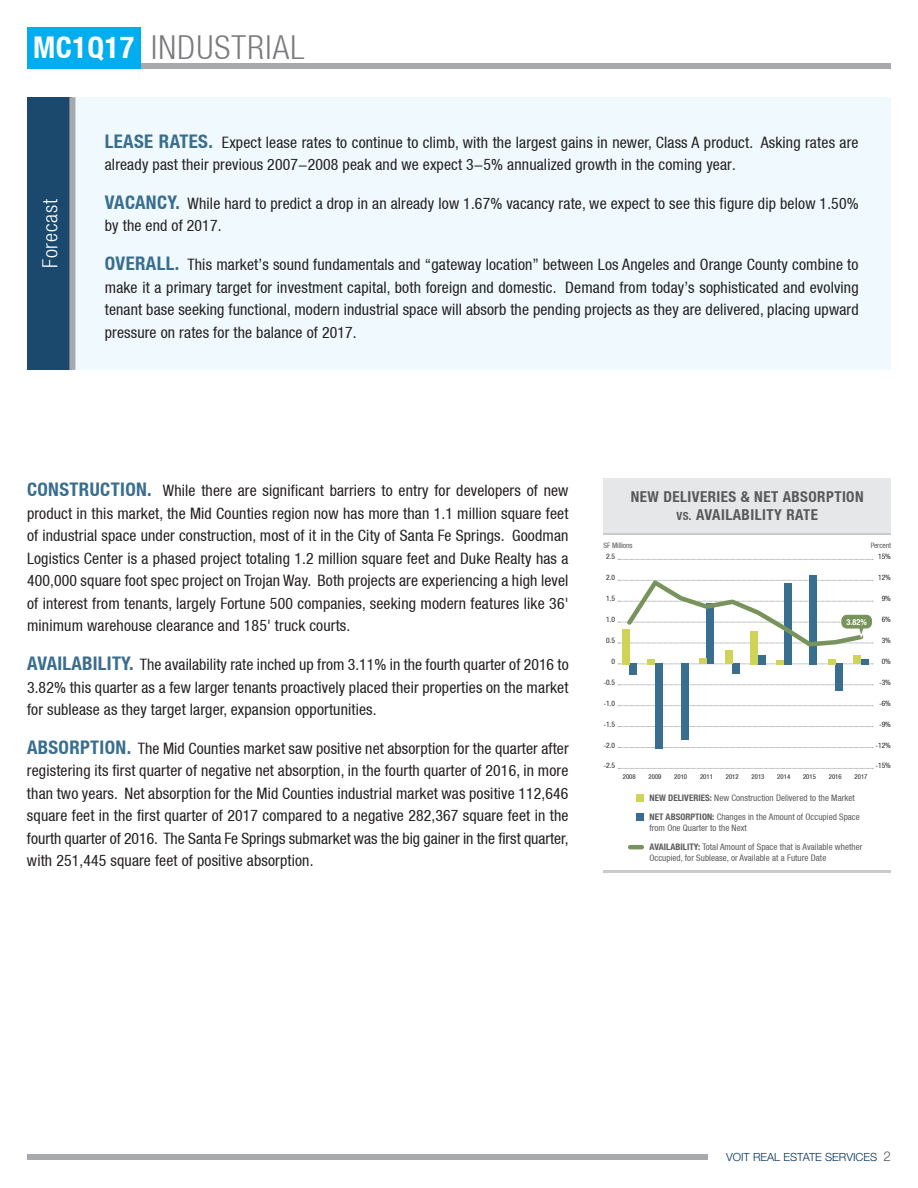
<style>
.page{position:relative;width:918px;height:1188px;background:#fff}
.page>*{position:absolute;margin:0;border:0;box-sizing:border-box;transform-origin:0 0}
.t1{font:300 condensed 33px "Helvetica Neue LT";letter-spacing:.04em;color:#797a7d}
.t2{font:300 condensed 21px "Helvetica Neue LT";color:#fff}
.t3{font:condensed 15.75px/22.5px "Helvetica Neue LT";letter-spacing:.01em;color:#231f20;text-align:justify}
.t4{font:700 condensed 15px/18px "Helvetica Neue LT";letter-spacing:.03em;color:#58595b;text-align:center}
.t5{font:300 11.25px "Helvetica Neue LT Std";color:#003055}
.t6{font:condensed 9px/19.5px "Helvetica Neue LT";letter-spacing:.005em;color:#58595b}
.t7{font:700 condensed 8.25px "Helvetica Neue LT";color:#fff}
.t8{font:condensed 7.5px "Helvetica Neue LT";color:#231f20;scale:.5 1}
.t9{font:condensed 7.5px "Helvetica Neue LT";color:#231f20}
.t10{font:condensed 7.5px "Helvetica Neue LT";letter-spacing:-.015em;color:#58595b}
.t11{font:condensed 6.75px "Helvetica Neue LT";color:#231f20}
.s1{font-weight:700;font-size:30px;color:#fff}
.s2{font-weight:700;font-size:18.75px;color:#396e8e}
.s3{font-size:11.25px}
.s4{font-weight:700}
.s5{font-size:13.5px;color:#58595b}
</style>
<div class="page">
<div style="left:27px;top:63px;width:864px;height:6px;background:#a7a9ac"></div>
<div style="left:27px;top:1154px;width:680px;height:5px;background:#a7a9ac"></div>
<div style="left:27px;top:27px;width:113px;height:42px;background:#00aeef"></div>
<hr style="left:604px;top:532px;width:287px;height:3px;background:#c9cacc">
<hr style="left:604px;top:870px;width:287px;height:3px;background:#c9cacc">
<div style="left:604px;top:478px;width:287px;height:54px;background:#e6e7e8"></div>
<svg style="left:618px;top:559px;width:255px;height:1px"></svg>
<svg style="left:618px;top:685px;width:255px;height:1px"></svg>
<svg style="left:618px;top:705px;width:255px;height:1px"></svg>
<svg style="left:618px;top:726px;width:255px;height:1px"></svg>
<svg style="left:618px;top:747px;width:255px;height:1px"></svg>
<svg style="left:618px;top:768px;width:255px;height:1px"></svg>
<div style="left:637px;top:794px;width:7px;height:7px;background:#d0d456"></div>
<div style="left:637px;top:813px;width:7px;height:8px;background:#396e8e"></div>
<hr style="left:630px;top:845px;width:12px;height:4px;background:#78935b">
<div style="left:629px;top:664px;width:8px;height:11px;background:#396e8e"></div>
<div style="left:622px;top:629px;width:7px;height:35px;background:#d0d456"></div>
<div style="left:655px;top:664px;width:8px;height:85px;background:#396e8e"></div>
<div style="left:681px;top:664px;width:7px;height:76px;background:#396e8e"></div>
<div style="left:707px;top:604px;width:7px;height:60px;background:#396e8e"></div>
<div style="left:699px;top:658px;width:8px;height:6px;background:#d0d456"></div>
<div style="left:732px;top:664px;width:8px;height:10px;background:#396e8e"></div>
<div style="left:725px;top:651px;width:7px;height:13px;background:#d0d456"></div>
<div style="left:758px;top:655px;width:8px;height:9px;background:#396e8e"></div>
<div style="left:751px;top:631px;width:7px;height:33px;background:#d0d456"></div>
<div style="left:784px;top:583px;width:7px;height:81px;background:#396e8e"></div>
<div style="left:810px;top:575px;width:7px;height:89px;background:#396e8e"></div>
<div style="left:835px;top:664px;width:8px;height:27px;background:#396e8e"></div>
<svg style="left:618px;top:659px;width:255px;height:6px"></svg>
<div style="left:861px;top:659px;width:8px;height:5px;background:#396e8e"></div>
<div style="left:854px;top:656px;width:7px;height:8px;background:#d0d456"></div>
<svg style="left:618px;top:577px;width:255px;height:73px"></svg>
<div style="left:27px;top:97px;width:45px;height:273px;background:#1a496d"></div>
<div style="left:72px;top:97px;width:819px;height:273px;background:#eff9fe"></div>
<div style="left:69px;top:97px;width:6px;height:273px;background:#a7a9ac"></div>
<h1 class="t1" style="left:33px;top:28px;width:273px"><span class="s1">MC1Q17</span> INDUSTRIAL</h1>
<h2 class="t2" style="left:38px;top:268px;width:71px;rotate:-90deg">FORECAST</h2>
<p class="t3" style="left:105px;top:131px;width:755px"><span class="s2">LEASE RATES.</span> Expect lease rates to continue to climb, with the largest gains in newer, Class A product. Asking rates are already past their previous 2007-2008 peak and we expect 3-5% annualized growth in the coming year.</p>
<p class="t3" style="left:105px;top:192px;width:755px"><span class="s2">VACANCY.</span> While hard to predict a drop in an already low 1.67% vacancy rate, we expect to see this figure dip below 1.50% by the end of 2017.</p>
<p class="t3" style="left:105px;top:253px;width:755px"><span class="s2">OVERALL.</span> This market’s sound fundamentals and “gateway location” between Los Angeles and Orange County combine to make it a primary target for investment capital, both foreign and domestic. Demand from today’s sophisticated and evolving tenant base seeking functional, modern industrial space will absorb the pending projects as they are delivered, placing upward pressure on rates for the balance of 2017.</p>
<p class="t3" style="left:27px;top:480px;width:543px"><span class="s2">CONSTRUCTION.</span> While there are significant barriers to entry for developers of new product in this market, the Mid Counties region now has more than 1.1 million square feet of industrial space under construction, most of it in the City of Santa Fe Springs. Goodman Logistics Center is a phased project totaling 1.2 million square feet and Duke Realty has a 400,000 square foot spec project on Trojan Way. Both projects are experiencing a high level of interest from tenants, largely Fortune 500 companies, seeking modern features like 36' minimum warehouse clearance and 185' truck courts.</p>
<p class="t3" style="left:27px;top:653px;width:543px"><span class="s2">AVAILABILITY.</span> The availability rate inched up from 3.11% in the fourth quarter of 2016 to 3.82% this quarter as a few larger tenants proactively placed their properties on the market for sublease as they target larger, expansion opportunities.</p>
<p class="t3" style="left:27px;top:737px;width:543px"><span class="s2">ABSORPTION.</span> The Mid Counties market saw positive net absorption for the quarter after registering its first quarter of negative net absorption, in the fourth quarter of 2016, in more than two years. Net absorption for the Mid Counties industrial market was positive 112,646 square feet in the first quarter of 2017 compared to a negative 282,367 square feet in the fourth quarter of 2016. The Santa Fe Springs submarket was the big gainer in the first quarter, with 251,445 square feet of positive absorption.</p>
<p class="t4" style="left:631px;top:488px;width:234px">NEW DELIVERIES &amp; NET ABSORPTION<br><span class="s3">VS.</span> AVAILABILITY RATE</p>
<p class="t10" style="left:604px;top:541px;width:31px">SF Millions</p>
<p class="t10" style="left:871px;top:541px;width:22px">Percent</p>
<p class="t9" style="left:606px;top:552px;width:10px">2.5</p>
<p class="t9" style="left:606px;top:573px;width:10px">2.0</p>
<p class="t9" style="left:606px;top:594px;width:10px">1.5</p>
<p class="t9" style="left:606px;top:615px;width:10px">1.0</p>
<p class="t9" style="left:606px;top:636px;width:10px">0.5</p>
<p class="t9" style="left:611px;top:657px;width:5px">0</p>
<p class="t8" style="left:604px;top:678px;width:24px">-0.5</p>
<p class="t8" style="left:604px;top:699px;width:24px">-1.0</p>
<p class="t8" style="left:604px;top:720px;width:24px">-1.5</p>
<p class="t8" style="left:604px;top:741px;width:24px">-2.0</p>
<p class="t8" style="left:604px;top:761px;width:24px">-2.5</p>
<p class="t7" style="left:847px;top:617px;width:22px">3.82%</p>
<p class="t11" style="left:623px;top:773px;width:14px">2008</p>
<p class="t11" style="left:649px;top:773px;width:14px">2009</p>
<p class="t11" style="left:674px;top:773px;width:14px">2010</p>
<p class="t11" style="left:700px;top:773px;width:14px">2011</p>
<p class="t11" style="left:726px;top:773px;width:14px">2012</p>
<p class="t11" style="left:752px;top:773px;width:14px">2013</p>
<p class="t11" style="left:777px;top:773px;width:14px">2014</p>
<p class="t11" style="left:803px;top:773px;width:14px">2015</p>
<p class="t11" style="left:829px;top:773px;width:14px">2016</p>
<p class="t11" style="left:855px;top:773px;width:14px">2017</p>
<p class="t6" style="left:649px;top:788px;width:212px"><span class="s4">NEW DELIVERIES:</span> New Construction Delivered to the Market<br><span class="s4">NET ABSORPTION:</span> Changes in the Amount of Occupied Space</p>
<p class="t6" style="left:649px;top:818px;width:214px">from One Quarter to the Next<br><span class="s4">AVAILABILITY:</span> Total Amount of Space that is Available whether</p>
<p class="t6" style="left:649px;top:848px;width:178px">Occupied, for Sublease, or Available at a Future Date</p>
<p class="t9" style="left:878px;top:552px;width:14px">15%</p>
<p class="t9" style="left:878px;top:573px;width:14px">12%</p>
<p class="t9" style="left:882px;top:594px;width:11px">9%</p>
<p class="t9" style="left:882px;top:615px;width:11px">6%</p>
<p class="t9" style="left:882px;top:636px;width:11px">3%</p>
<p class="t9" style="left:882px;top:657px;width:11px">0%</p>
<p class="t8" style="left:879px;top:678px;width:25px">-3%</p>
<p class="t8" style="left:879px;top:699px;width:25px">-6%</p>
<p class="t8" style="left:879px;top:720px;width:25px">-9%</p>
<p class="t8" style="left:876px;top:741px;width:32px">-12%</p>
<p class="t8" style="left:876px;top:761px;width:32px">-15%</p>
<p class="t5" style="left:726px;top:1150px;width:166px">VOIT REAL ESTATE SERVICES <span class="s5">2</span></p>
</div>
